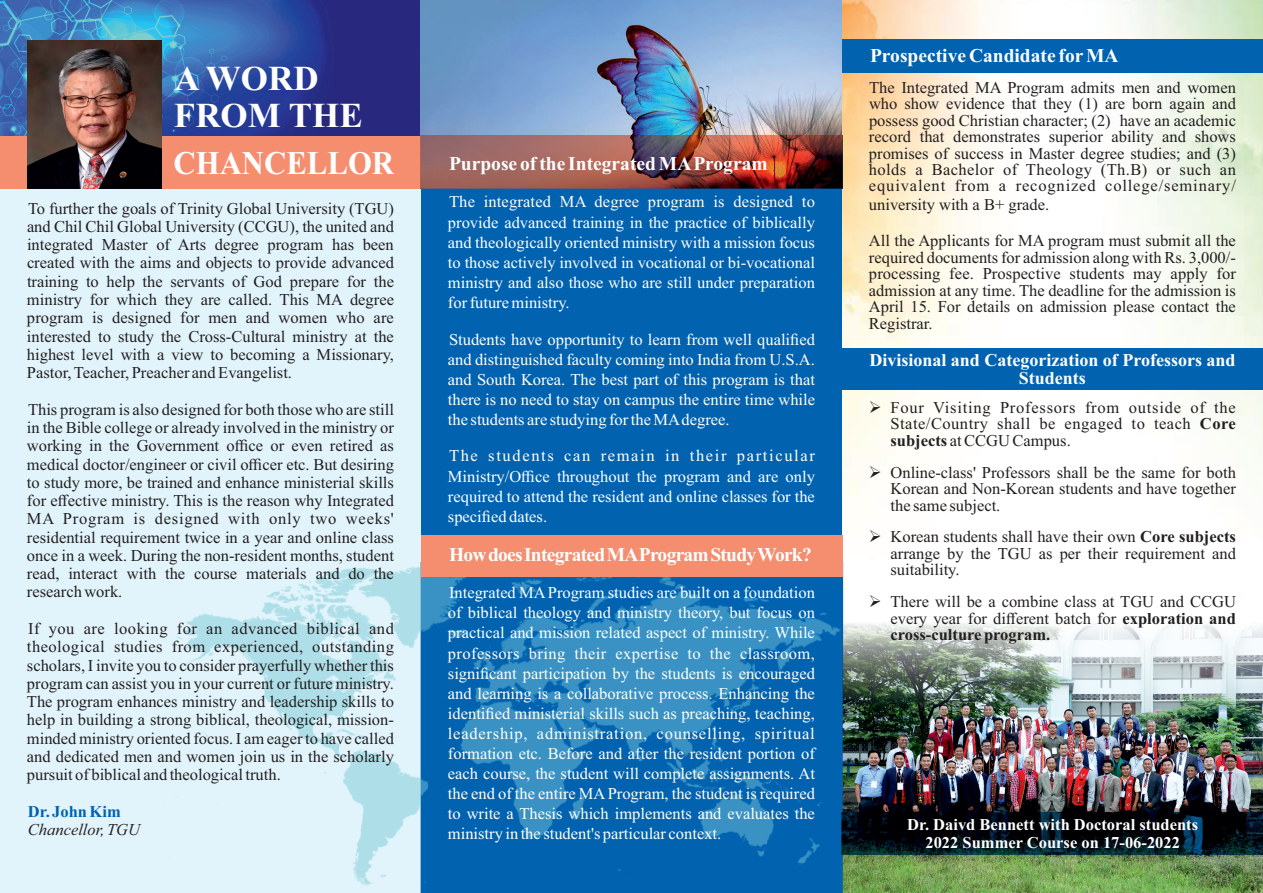
<style>
.page{position:relative;width:1263px;height:893px;background:#fff}
.page>*{position:absolute;margin:0;border:0;box-sizing:border-box;transform-origin:0 0}
.t1{font:700 34.95px/37.3px "Times New Roman";color:#fff}
.t2{font:700 33px "Times New Roman";color:#fff;scale:.93 1}
.t3{font:700 19.5px "Times New Roman";color:#fff}
.t4{font:700 19.5px "Times New Roman";letter-spacing:-.04em;color:#fff}
.t5{font:700 18px/18px "Times New Roman";color:#fff;text-align:center}
.t6{font:16.5px/18.3px "Times New Roman";color:#231f20;text-align:justify}
.t7{font:16.5px/20.1px "Times New Roman";color:#fff;text-align:justify}
.t8{font:700 16.5px/17.2px "Times New Roman";color:#fff;text-align:center}
.t9{font:italic 16.5px "Times New Roman";color:#231f20}
.t10{font:700 16.5px "Times New Roman";color:#0162b0}
.s1{font-weight:700}
</style>
<div class="page">
<div style="left:0;top:0;width:421px;height:893px;background:#e1f4fc"></div>
<img style="left:0;top:0;width:421px;height:136px">
<img style="left:842px;top:0;width:421px;height:562px">
<div style="left:421px;top:0;width:421px;height:893px;background:#0162b0"></div>
<img style="left:858px;top:623px;width:405px;height:270px">
<div style="left:842px;top:348px;width:421px;height:41px;background:#0162b0"></div>
<img style="left:421px;top:0;width:421px;height:136px">
<img style="left:166px;top:562px;width:692px;height:331px">
<div style="left:0;top:136px;width:421px;height:53px;background:#f58d6f"></div>
<img style="left:27px;top:41px;width:135px;height:148px">
<div style="left:842px;top:39px;width:421px;height:34px;background:#0162b0"></div>
<img style="left:421px;top:136px;width:421px;height:53px">
<div style="left:421px;top:535px;width:421px;height:42px;background:#f58d6f"></div>
<img style="left:842px;top:812px;width:421px;height:42px">
<h1 class="t1" style="left:174px;top:63px;width:190px">A WORD<br>FROM THE</h1>
<h2 class="t2" style="left:174px;top:152px;width:239px">CHANCELLOR</h2>
<p class="t3" style="left:449px;top:157px;width:320px">Purpose of the Integrated MAProgram</p>
<p class="t7" style="left:448px;top:193px;width:368px">The integrated MA degree program is designed to provide advanced training in the practice of biblically and theologically oriented ministry with a mission focus to those actively involved in vocational or bi-vocational ministry and also those who are still under preparation for future ministry.</p>
<p class="t7" style="left:448px;top:331px;width:369px">Students have opportunity to learn from well qualified and distinguished faculty coming into India from U.S.A. and South Korea. The best part of this program is that there is no need to stay on campus the entire time while the students are studying for the MAdegree.</p>
<p class="t7" style="left:448px;top:447px;width:368px">The students can remain in their particular Ministry/Office throughout the program and are only required to attend the resident and online classes for the specified dates.</p>
<p class="t4" style="left:449px;top:548px;width:364px">HowdoesIntegratedMAProgramStudyWork?</p>
<p class="t7" style="left:448px;top:584px;width:368px">Integrated MAProgram studies are built on a foundation of biblical theology and ministry theory, but focus on practical and mission related aspect of ministry. While professors bring their expertise to the classroom, significant participation by the students is encouraged and learning is a collaborative process. Enhancing the identified ministerial skills such as preaching, teaching, leadership, administration, counselling, spiritual formation etc. Before and after the resident portion of each course, the student will complete assignments. At the end of the entire MAProgram, the student is required to write a Thesis which implements and evaluates the ministry in the student's particular context.</p>
<p class="t6" style="left:27px;top:201px;width:368px">To further the goals of Trinity Global University (TGU) and Chil Chil Global University (CCGU), the united and integrated Master of Arts degree program has been created with the aims and objects to provide advanced training to help the servants of God prepare for the ministry for which they are called. This MA degree program is designed for men and women who are interested to study the Cross-Cultural ministry at the highest level with a view to becoming a Missionary, Pastor, Teacher, Preacher and Evangelist.</p>
<p class="t6" style="left:27px;top:402px;width:368px">This program is also designed for both those who are still in the Bible college or already involved in the ministry or working in the Government office or even retired as medical doctor/engineer or civil officer etc. But desiring to study more, be trained and enhance ministerial skills for effective ministry. This is the reason why Integrated MA Program is designed with only two weeks' residential requirement twice in a year and online class once in a week. During the non-resident months, student read, interact with the course materials and do the research work.</p>
<p class="t6" style="left:27px;top:621px;width:368px">If you are looking for an advanced biblical and theological studies from experienced, outstanding scholars, I invite you to consider prayerfully whether this program can assist you in your current or future ministry.<br>The program enhances ministry and leadership skills to help in building a strong biblical, theological, mission&shy;minded ministry oriented focus. I am eager to have called and dedicated men and women join us in the scholarly pursuit of biblical and theological truth.</p>
<p class="t10" style="left:28px;top:806px;width:94px">Dr. John Kim</p>
<p class="t9" style="left:28px;top:823px;width:114px">Chancellor, TGU</p>
<p class="t3" style="left:870px;top:49px;width:250px">Prospective Candidate forMA</p>
<p class="t6" style="left:869px;top:81px;width:368px;line-height:16.5px">The Integrated MA Program admits men and women who show evidence that they (1) are born again and possess good Christian character; (2) have an academic record that demonstrates superior ability and shows promises of success in Master degree studies; and (3) holds a Bachelor of Theology (Th.B) or such an equivalent from a recognized college/seminary/</p>
<p class="t6" style="left:869px;top:197px;width:182px">university with a B+ grade.</p>
<p class="t6" style="left:869px;top:234px;width:368px;line-height:16.5px">All the Applicants for MA program must submit all the required documents for admission along with Rs. 3,000/- processing fee. Prospective students may apply for admission at any time. The deadline for the admission is April 15. For details on admission please contact the Registrar.</p>
<p class="t5" style="left:869px;top:353px;width:368px">Divisional and Categorization of Professors and<br>Students</p>
<p class="t6" style="left:890px;top:401px;width:347px;line-height:16.5px;text-indent:-22px">➢ Four Visiting Professors from outside of the State/Country shall be engaged to teach <span class="s1">Core subjects</span> at CCGU Campus.</p>
<p class="t6" style="left:890px;top:466px;width:347px;line-height:16.5px;text-indent:-22px">➢ Online-class' Professors shall be the same for both Korean and Non-Korean students and have together the same subject.</p>
<p class="t6" style="left:890px;top:530px;width:347px;line-height:16.5px;text-indent:-22px">➢ Korean students shall have their own <span class="s1">Core subjects </span>arrange by the TGU as per their requirement and suitability.</p>
<p class="t6" style="left:890px;top:595px;width:347px;line-height:16.5px;text-indent:-22px">➢ There will be a combine class at TGU and CCGU every year for different batch for <span class="s1">exploration and cross-culture program.</span></p>
<p class="t8" style="left:907px;top:818px;width:292px">Dr. Daivd Bennett with Doctoral students<br>2022 Summer Course on 17-06-2022</p>
</div>
